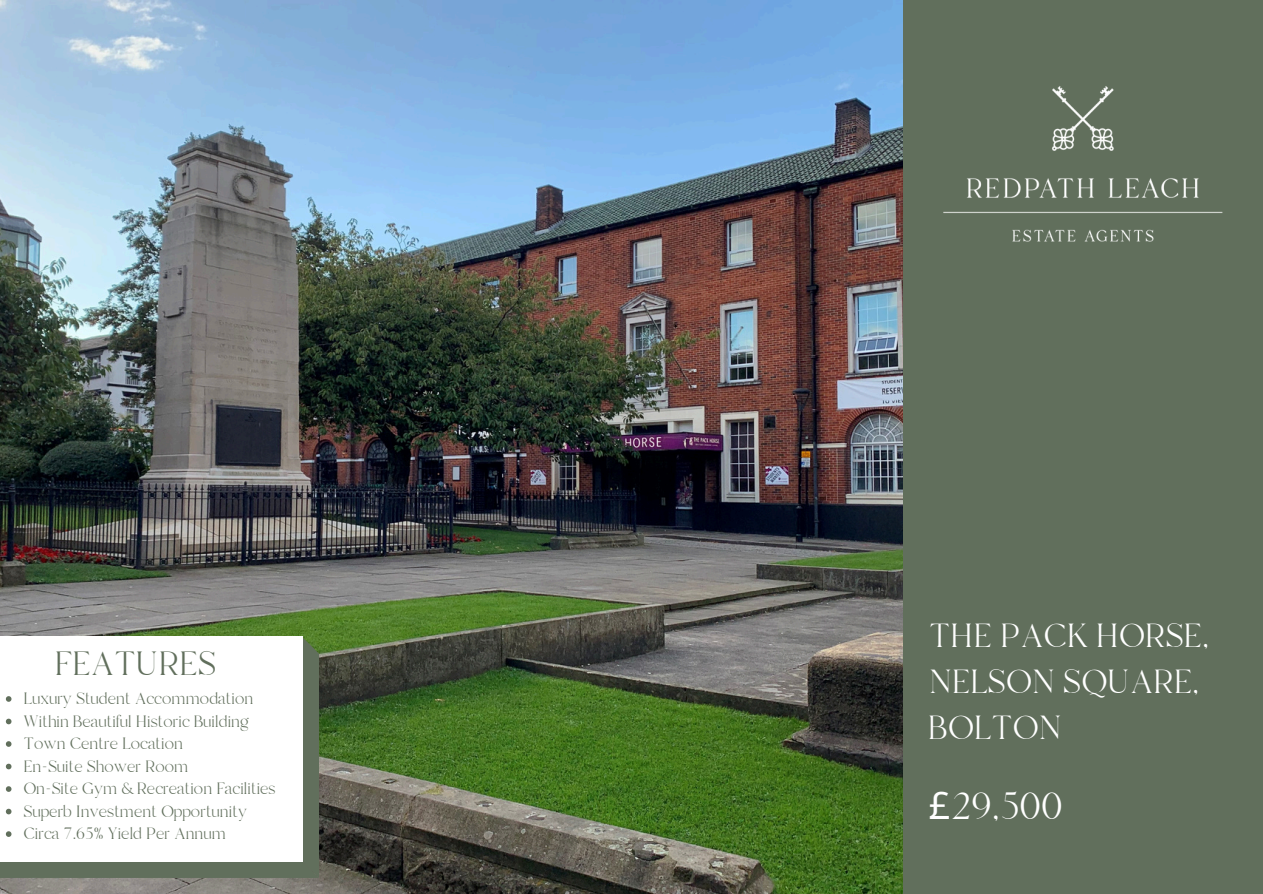
<style>
.page{position:relative;width:1263px;height:894px;background:#fff}
.page>*{position:absolute;margin:0;border:0;box-sizing:border-box;transform-origin:0 0}
.t1{font:37.8px "Branch";color:#fff}
.t2{font:33.45px "Branch";color:#616f5c}
.t3{font:33.3px/46.2px "Branch";color:#fff}
.t4{font:16.35px "Branch";color:#616f5c}
.s1{font-family:"Noto Sans"}
</style>
<div class="page">
<img style="left:0;top:0;width:903px;height:893px">
<div style="left:903px;top:0;width:360px;height:893px;background:#616f5c"></div>
<img style="left:780px;top:0;width:443px;height:360px">
<svg style="left:0;top:636px;width:319px;height:241px"></svg>
<p class="t2" style="left:55px;top:641px;width:163px">FEATURES</p>
<p class="t4" style="left:24px;top:687px;width:231px">Luxury Student Accommodation</p>
<p class="t4" style="left:24px;top:710px;width:227px">Within Beautiful Historic Building</p>
<p class="t4" style="left:24px;top:732px;width:161px">Town Centre Location</p>
<p class="t4" style="left:24px;top:755px;width:166px">En-Suite Shower Room</p>
<p class="t4" style="left:24px;top:777px;width:254px">On-Site Gym &amp; Recreation Facilities</p>
<p class="t4" style="left:24px;top:800px;width:225px">Superb Investment Opportunity</p>
<p class="t4" style="left:24px;top:822px;width:204px">Circa 7.65% Yield Per Annum</p>
<h2 class="t3" style="left:929px;top:612px;width:282px">THE PACK HORSE,<br>NELSON SQUARE,<br>BOLTON</h2>
<p class="t1" style="left:929px;top:781px;width:135px"><span class="s1">£</span>29,500</p>
</div>
